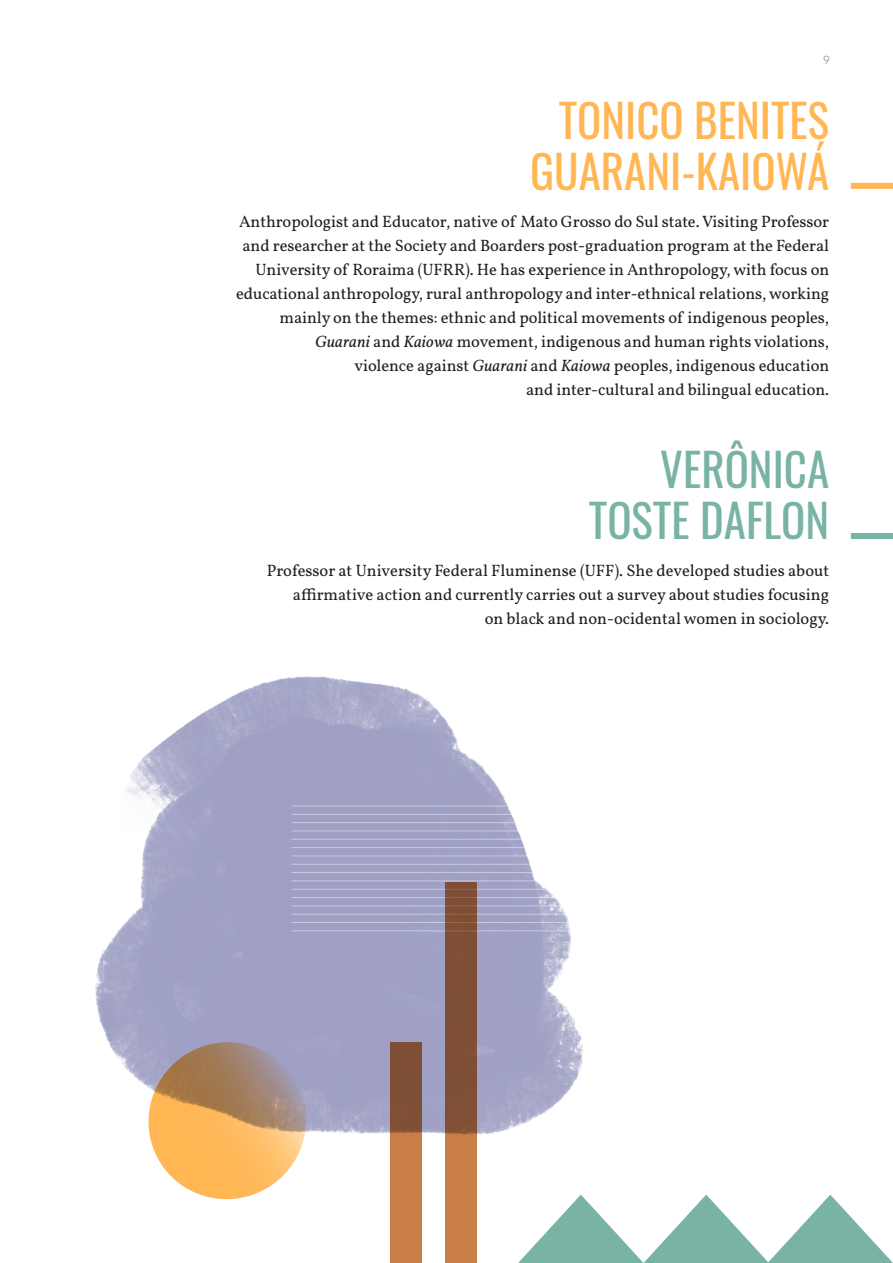
<style>
.page{position:relative;width:893px;height:1263px;background:#fff}
.page>*{position:absolute;margin:0;border:0;box-sizing:border-box;transform-origin:0 0}
.t1{font:45px/51px "Oswald";color:#ffb653;text-align:right}
.t2{font:45px/51px "Oswald";color:#78b3a6;text-align:right}
.t3{font:16.5px/24px "Vollkorn";letter-spacing:-.005em;color:#231f20;text-align:right}
.t4{font:12px "HK Grotesk Regular Legacy";color:#939598}
.s1{font-style:italic}
</style>
<div class="page">
<img style="left:95px;top:676px;width:488px;height:459px">
<div style="left:851px;top:533px;width:42px;height:6px;background:#78b3a6"></div>
<div style="left:851px;top:183px;width:42px;height:6px;background:#ffb653"></div>
<hr style="left:291px;top:806px;width:430px;height:1px;background:#fff">
<hr style="left:291px;top:847px;width:430px;height:1px;background:#fff">
<hr style="left:291px;top:814px;width:430px;height:1px;background:#fff">
<hr style="left:291px;top:864px;width:430px;height:1px;background:#fff">
<hr style="left:291px;top:822px;width:430px;height:1px;background:#fff">
<hr style="left:291px;top:872px;width:430px;height:1px;background:#fff">
<hr style="left:291px;top:830px;width:430px;height:1px;background:#fff">
<hr style="left:291px;top:889px;width:430px;height:1px;background:#fff">
<hr style="left:291px;top:839px;width:430px;height:1px;background:#fff">
<hr style="left:291px;top:897px;width:430px;height:1px;background:#fff">
<hr style="left:291px;top:855px;width:430px;height:1px;background:#fff">
<hr style="left:291px;top:914px;width:430px;height:1px;background:#fff">
<hr style="left:291px;top:880px;width:430px;height:1px;background:#fff">
<hr style="left:291px;top:922px;width:430px;height:1px;background:#fff">
<hr style="left:291px;top:905px;width:430px;height:1px;background:#fff">
<hr style="left:291px;top:930px;width:430px;height:1px;background:#fff">
<svg style="left:138px;top:1031px;width:179px;height:169px"></svg>
<svg style="left:390px;top:1042px;width:32px;height:221px;background:#ab6a40"></svg>
<svg style="left:445px;top:882px;width:32px;height:381px;background:#985f3b"></svg>
<svg style="left:518px;top:1194px;width:375px;height:69px"></svg>
<p class="t4" style="left:823px;top:51px;width:8px">9</p>
<p class="t1" style="left:530px;top:90px;width:300px">TONICO BENITES<br>GUARANI-KAIOWÁ</p>
<p class="t3" style="left:236px;top:208px;width:595px">Anthropologist and Educator, native of Mato Grosso do Sul state. Visiting Professor and researcher at the Society and Boarders post-graduation program at the Federal University of Roraima (UFRR). He has experience in Anthropology, with focus on educational anthropology, rural anthropology and inter-ethnical relations, working mainly on the themes: ethnic and political movements of indigenous peoples, <span class="s1">Guarani</span> and <span class="s1">Kaiowa</span> movement, indigenous and human rights violations,<br>violence against <span class="s1">Guarani</span> and <span class="s1">Kaiowa</span> peoples, indigenous education<br>and inter-cultural and bilingual education.</p>
<p class="t2" style="left:589px;top:440px;width:242px">VERÔNICA<br>TOSTE DAFLON</p>
<p class="t3" style="left:267px;top:557px;width:564px">Professor at University Federal Fluminense (UFF). She developed studies about affirmative action and currently carries out a survey about studies focusing<br>on black and non-ocidental women in sociology.</p>
</div>
